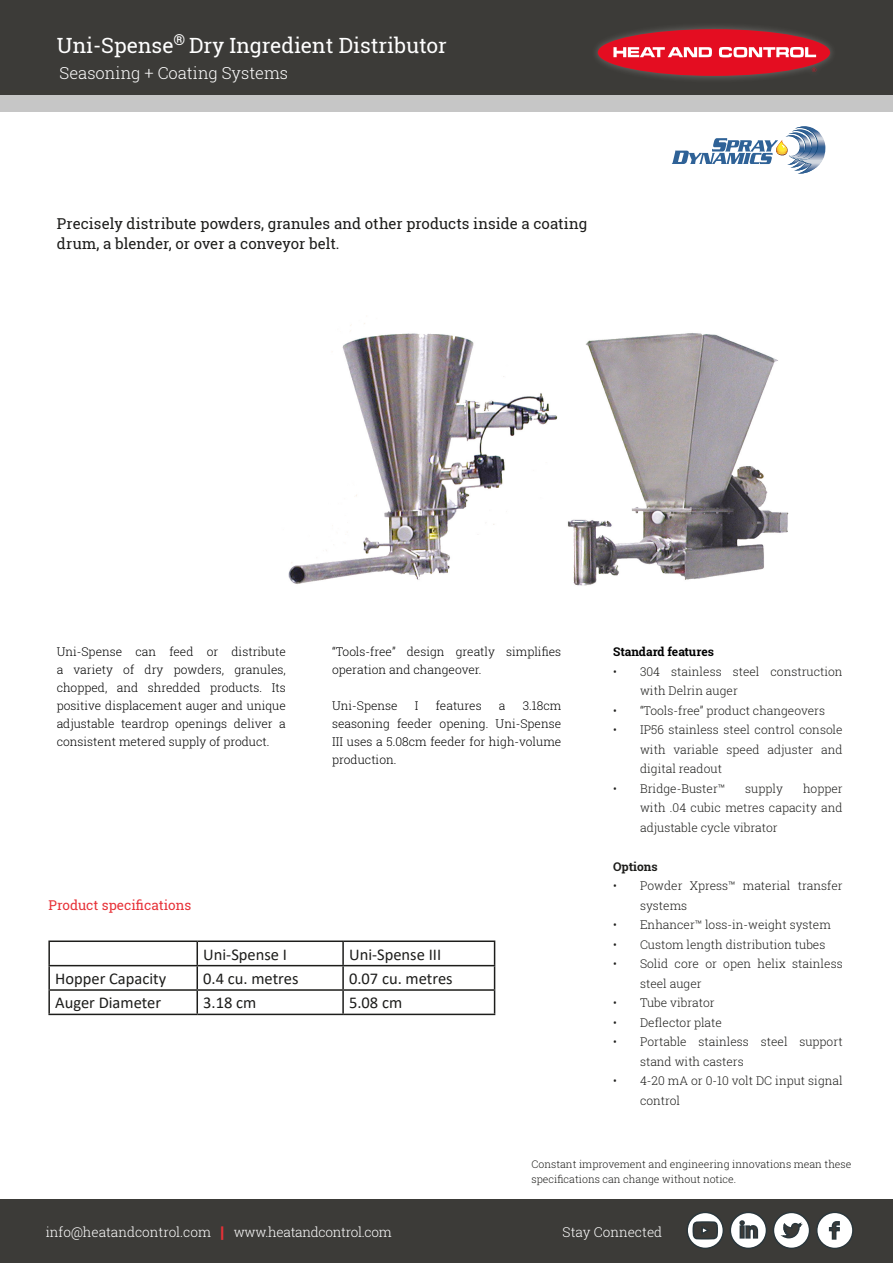
<style>
.page{position:relative;width:893px;height:1263px;background:#fff}
.page>*{position:absolute;margin:0;border:0;box-sizing:border-box;transform-origin:0 0}
.t1{font:21px "Roboto Slab";color:#fff}
.t2{font:16.5px "Calibri";color:#1d1d1b}
.t3{font:300 16.5px "Roboto Slab";color:#fff}
.t4{font:15px/19.5px "Roboto Slab";color:#1d1d1b}
.Bought_to_you_by{font:300 13.5px "Roboto Slab";letter-spacing:-.005em;color:#fff}
.t5{font:13.5px "Roboto Slab";color:#e73137}
.t6{font:300 12px/19.5px "Roboto Slab";color:#1d1d1b}
.t7{font:300 12px/18px "Roboto Slab";color:#000;text-align:justify}
.t8{font:700 12px "Roboto Slab";color:#000}
.t9{font:700 12px "Roboto Slab";color:#1d1d1b}
.t10{font:300 10.5px/15px "Roboto Slab";color:#1d1d1b}
.s1{font-family:"Helvetica Neue LT Std";font-weight:900;color:#e73137}
</style>
<div class="page">
<img style="left:288px;top:323px;width:501px;height:263px">
<div style="left:0;top:0;width:893px;height:96px;background:#3c3b38"></div>
<div style="left:590px;top:22px;width:247px;height:62px;background:#fff;opacity:.26"></div>
<div style="left:598px;top:29px;width:232px;height:47px;background:#e40d21;border-radius:50%"></div>
<svg style="left:812px;top:68px;width:4px;height:4px"></svg>
<svg style="left:719px;top:47px;width:97px;height:10px"></svg>
<svg style="left:613px;top:47px;width:99px;height:10px"></svg>
<div style="left:0;top:96px;width:893px;height:16px;background:#c6c6c6"></div>
<div style="left:0;top:1199px;width:893px;height:64px;background:#3c3b38"></div>
<svg style="left:687px;top:1212px;width:167px;height:37px"></svg>
<svg style="left:672px;top:126px;width:153px;height:48px"></svg>
<hr style="left:48px;top:940px;width:149px;height:2px;background:#1d1d1b">
<hr style="left:48px;top:942px;width:2px;height:23px;background:#1d1d1b">
<hr style="left:197px;top:940px;width:146px;height:2px;background:#1d1d1b">
<hr style="left:196px;top:942px;width:2px;height:23px;background:#1d1d1b">
<hr style="left:343px;top:940px;width:152px;height:2px;background:#1d1d1b">
<hr style="left:342px;top:942px;width:2px;height:23px;background:#1d1d1b">
<hr style="left:48px;top:965px;width:149px;height:1px;background:#1d1d1b">
<hr style="left:48px;top:966px;width:2px;height:23px;background:#1d1d1b">
<hr style="left:197px;top:965px;width:146px;height:1px;background:#1d1d1b">
<hr style="left:196px;top:966px;width:2px;height:23px;background:#1d1d1b">
<hr style="left:343px;top:965px;width:152px;height:1px;background:#1d1d1b">
<hr style="left:342px;top:966px;width:2px;height:23px;background:#1d1d1b">
<hr style="left:48px;top:989px;width:149px;height:2px;background:#1d1d1b">
<hr style="left:48px;top:991px;width:2px;height:23px;background:#1d1d1b">
<hr style="left:197px;top:989px;width:146px;height:2px;background:#1d1d1b">
<hr style="left:196px;top:991px;width:2px;height:23px;background:#1d1d1b">
<hr style="left:343px;top:989px;width:152px;height:2px;background:#1d1d1b">
<hr style="left:342px;top:991px;width:2px;height:23px;background:#1d1d1b">
<svg style="left:494px;top:942px;width:1px;height:72px"></svg>
<hr style="left:48px;top:1014px;width:149px;height:1px;background:#1d1d1b">
<hr style="left:197px;top:1014px;width:146px;height:1px;background:#1d1d1b">
<hr style="left:343px;top:1014px;width:152px;height:1px;background:#1d1d1b">
<p class="t1" style="left:57px;top:31px;width:392px">Uni-Spense<sup>®</sup> Dry Ingredient Distributor</p>
<p class="t3" style="left:60px;top:61px;width:230px">Seasoning + Coating Systems</p>
<p class="t4" style="left:57px;top:214px;width:532px">Precisely distribute powders, granules and other products inside a coating drum, a blender, or over a conveyor belt.</p>
<p class="t7" style="left:57px;top:642px;width:231px">Uni-Spense can feed or distribute a variety of dry powders, granules, chopped, and shredded products. Its positive displacement auger and unique adjustable teardrop openings deliver a consistent metered supply of product.</p>
<p class="t7" style="left:332px;top:642px;width:231px">“Tools-free” design greatly simplifies operation and changeover.</p>
<p class="t7" style="left:332px;top:696px;width:67px">Uni-Spense</p>
<p class="t7" style="left:415px;top:696px;width:5px">I</p>
<p class="t7" style="left:436px;top:696px;width:47px">features</p>
<p class="t7" style="left:499px;top:696px;width:8px">a</p>
<p class="t7" style="left:332px;top:696px;width:231px;text-indent:191px">3.18cm seasoning feeder opening. Uni-Spense III uses a 5.08cm feeder for high-volume production.</p>
<p class="t5" style="left:48px;top:896px;width:144px">Product specifications</p>
<p class="t2" style="left:203px;top:943px;width:85px">Uni-Spense I</p>
<p class="t2" style="left:349px;top:943px;width:94px">Uni-Spense III</p>
<p class="t2" style="left:55px;top:967px;width:113px">Hopper Capacity</p>
<p class="t2" style="left:203px;top:967px;width:97px">0.4 cu. metres</p>
<p class="t2" style="left:349px;top:967px;width:105px">0.07 cu. metres</p>
<p class="t2" style="left:55px;top:991px;width:108px">Auger Diameter</p>
<p class="t2" style="left:203px;top:991px;width:55px">3.18 cm</p>
<p class="t2" style="left:349px;top:991px;width:55px">5.08 cm</p>
<p class="t8" style="left:613px;top:643px;width:102px">Standard features</p>
<p class="t6" style="left:640px;top:661px;width:204px;text-indent:-27px">• 304 stainless steel construction with Delrin auger</p>
<p class="t6" style="left:613px;top:700px;width:213px">• “Tools-free” product changeovers</p>
<p class="t6" style="left:640px;top:720px;width:204px;text-align:justify;text-indent:-27px">• IP56 stainless steel control console with variable speed adjuster and digital readout</p>
<p class="t6" style="left:613px;top:778px;width:114px">• Bridge-Buster™</p>
<p class="t6" style="left:745px;top:778px;width:39px">supply</p>
<p class="t6" style="left:640px;top:778px;width:204px;text-align:justify;text-indent:163px">hopper with .04 cubic metres capacity and adjustable cycle vibrator</p>
<p class="t9" style="left:613px;top:858px;width:46px">Options</p>
<p class="t6" style="left:640px;top:876px;width:204px;text-indent:-27px">• Powder Xpress™ material transfer systems</p>
<p class="t6" style="left:613px;top:915px;width:219px">• Enhancer™ loss-in-weight system</p>
<p class="t6" style="left:613px;top:934px;width:214px">• Custom length distribution tubes</p>
<p class="t6" style="left:640px;top:954px;width:204px;text-indent:-27px">• Solid core or open helix stainless steel auger</p>
<p class="t6" style="left:613px;top:993px;width:103px">• Tube vibrator</p>
<p class="t6" style="left:613px;top:1012px;width:110px">• Deflector plate</p>
<p class="t6" style="left:640px;top:1032px;width:204px;text-indent:-27px">• Portable stainless steel support stand with casters</p>
<p class="t6" style="left:640px;top:1071px;width:204px;text-indent:-27px">• 4-20 mA or 0-10 volt DC input signal control</p>
<p class="t10" style="left:531px;top:1156px;width:321px">Constant improvement and engineering innovations mean these specifications can change without notice.</p>
<p class="Bought_to_you_by" style="left:46px;top:1223px;width:348px">info@heatandcontrol.com <span class="s1">|</span> www.heatandcontrol.com</p>
<p class="Bought_to_you_by" style="left:563px;top:1223px;width:101px">Stay Connected</p>
</div>
